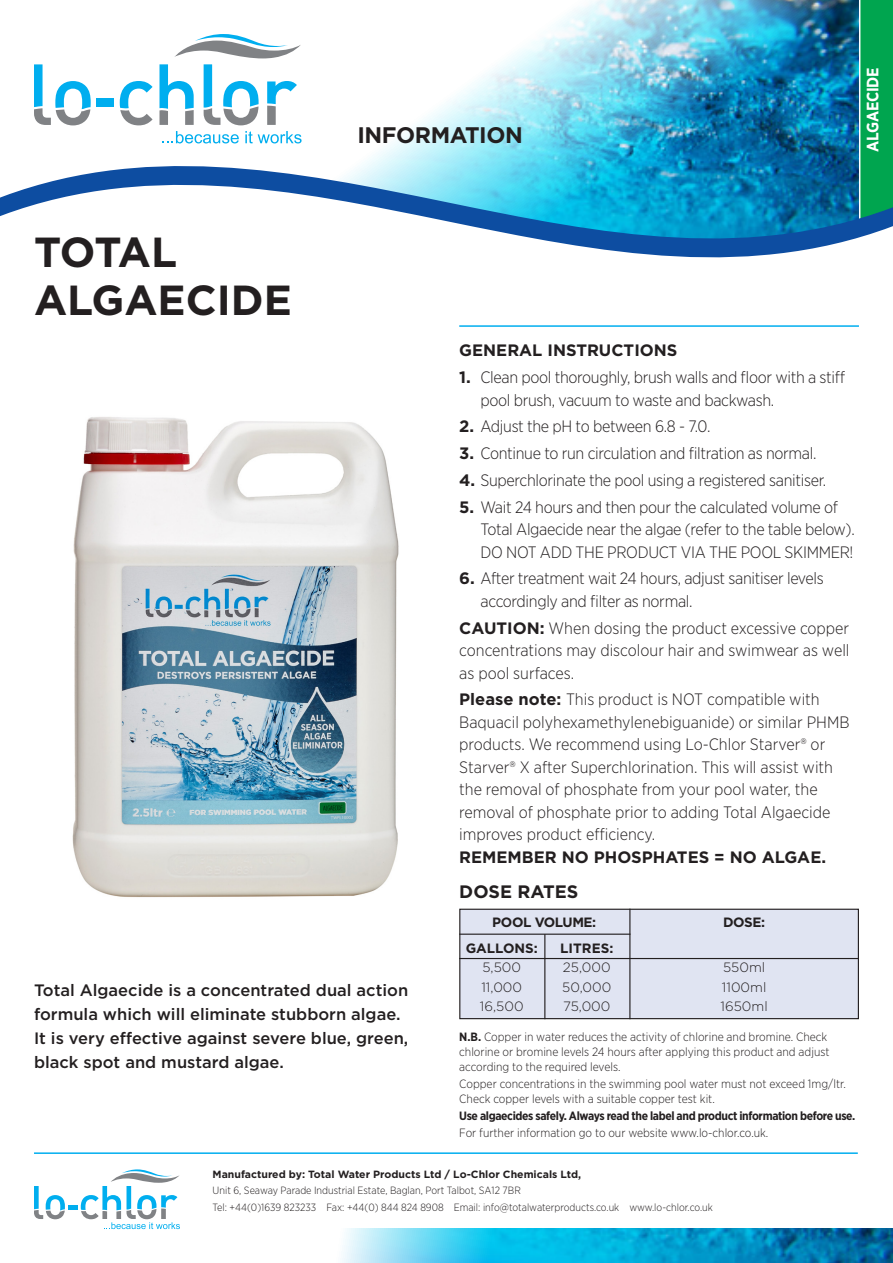
<style>
.page{position:relative;width:893px;height:1263px;background:#fff}
.page>*{position:absolute;margin:0;border:0;box-sizing:border-box;transform-origin:0 0}
.t1{font:700 42px/48px "Gotham";color:#231f20}
.t2{font:700 22.5px "Gotham";letter-spacing:-.02em;color:#231f20}
.t3{font:700 18px "Gotham";color:#231f20}
.t4{font:300 16.5px/22.5px "Gotham Narrow";letter-spacing:-.02em;color:#231f20}
.t5{font:300 16.5px/22.5px "Gotham Narrow";color:#231f20}
.t6{font:500 16.5px/24px "Gotham";color:#231f20}
.t7{font:700 16.5px "Gotham";color:#231f20}
.t8{font:700 16.5px "Gotham Narrow";letter-spacing:-.01em;color:#fff}
.t9{font:300 13.5px "Gotham";color:#231f20}
.t10{font:700 13.5px "Gotham";letter-spacing:-.03em;color:#231f20}
.t11{font:700 13.5px "Gotham";color:#231f20}
.t12{font:300 12px/15px "Gotham Narrow";color:#231f20}
.t13{font:700 12px "Gotham Narrow";letter-spacing:-.03em;color:#231f20}
.t14{font:300 10.5px "Gotham Narrow";color:#231f20}
.t15{font:700 10.5px "Gotham";color:#231f20}
.s1{font-family:"Gotham";font-weight:700}
.s2{font-weight:700}
</style>
<div class="page">
<img style="left:484px;top:0;width:375px;height:77px">
<svg style="left:34px;top:64px;width:9px;height:13px"></svg>
<svg style="left:159px;top:64px;width:9px;height:13px"></svg>
<svg style="left:204px;top:64px;width:9px;height:13px"></svg>
<svg style="left:174px;top:34px;width:127px;height:24px"></svg>
<svg style="left:34px;top:1169px;width:146px;height:60px"></svg>
<div style="left:860px;top:0;width:33px;height:77px;background:#00a54f"></div>
<svg style="left:0;top:77px;width:893px;height:181px"></svg>
<img style="left:72px;top:417px;width:327px;height:481px">
<hr style="left:459px;top:325px;width:400px;height:2px;background:#00aeef">
<hr style="left:34px;top:1152px;width:824px;height:2px;background:#00aeef">
<img style="left:342px;top:1229px;width:551px;height:34px">
<div style="left:460px;top:909px;width:398px;height:110px;background:#e0e4f2"></div>
<div style="left:459px;top:909px;width:400px;height:110px;border:1px solid #231f20"></div>
<hr style="left:544px;top:934px;width:1px;height:85px;background:#231f20">
<hr style="left:459px;top:958px;width:400px;height:1px;background:#231f20">
<hr style="left:629px;top:909px;width:1px;height:110px;background:#231f20">
<hr style="left:459px;top:933px;width:171px;height:2px;background:#231f20">
<p class="t2" style="left:357px;top:121px;width:167px">INFORMATION</p>
<p class="t8" style="left:862px;top:152px;width:87px;rotate:-90deg">ALGAECIDE</p>
<p class="t1" style="left:34px;top:228px;width:259px">TOTAL<br>ALGAECIDE</p>
<p class="t6" style="left:34px;top:977px;width:376px">Total Algaecide is a concentrated dual action formula which will eliminate stubborn algae.<br>It is very effective against severe blue, green, black spot and mustard algae.</p>
<p class="t7" style="left:459px;top:339px;width:220px">GENERAL INSTRUCTIONS</p>
<p class="t4" style="left:480px;top:366px;width:366px;text-indent:-21px"><span class="s1">1.</span> Clean pool thoroughly, brush walls and floor with a stiff pool brush, vacuum to waste and backwash.</p>
<p class="t4" style="left:459px;top:415px;width:253px"><span class="s1">2.</span> Adjust the pH to between 6.8 - 7.0.</p>
<p class="t4" style="left:459px;top:442px;width:359px"><span class="s1">3.</span> Continue to run circulation and filtration as normal.</p>
<p class="t4" style="left:459px;top:468px;width:369px"><span class="s1">4.</span> Superchlorinate the pool using a registered sanitiser.</p>
<p class="t4" style="left:480px;top:495px;width:376px;text-indent:-21px"><span class="s1">5.</span> Wait 24 hours and then pour the calculated volume of<br>Total Algaecide near the algae (refer to the table below).<br>DO NOT ADD THE PRODUCT VIA THE POOL SKIMMER!</p>
<p class="t4" style="left:480px;top:567px;width:345px;text-indent:-21px"><span class="s1">6.</span> After treatment wait 24 hours, adjust sanitiser levels accordingly and filter as normal.</p>
<p class="t4" style="left:459px;top:616px;width:392px;text-align:justify"><span class="s1">CAUTION:</span> When dosing the product excessive copper concentrations may discolour hair and swimwear as well as pool surfaces.</p>
<p class="t5" style="left:459px;top:688px;width:392px"><span class="s1">Please note:</span> This product is NOT compatible with Baquacil polyhexamethylenebiguanide) or similar PHMB products. We recommend using Lo-Chlor Starver® or Starver® X after Superchlorination. This will assist with the removal of phosphate from your pool water, the removal of phosphate prior to adding Total Algaecide improves product efficiency.<br><span class="s1">REMEMBER NO PHOSPHATES = NO ALGAE.</span></p>
<p class="t3" style="left:459px;top:879px;width:121px">DOSE RATES</p>
<p class="t10" style="left:492px;top:913px;width:105px">POOL VOLUME:</p>
<p class="t11" style="left:466px;top:939px;width:74px">GALLONS:</p>
<p class="t9" style="left:482px;top:959px;width:40px">5,500</p>
<p class="t9" style="left:481px;top:978px;width:42px">11,000</p>
<p class="t9" style="left:480px;top:998px;width:45px">16,500</p>
<p class="t10" style="left:560px;top:939px;width:55px">LITRES:</p>
<p class="t9" style="left:563px;top:959px;width:49px">25,000</p>
<p class="t9" style="left:562px;top:978px;width:51px">50,000</p>
<p class="t9" style="left:563px;top:998px;width:49px">75,000</p>
<p class="t10" style="left:723px;top:913px;width:44px">DOSE:</p>
<p class="t9" style="left:723px;top:959px;width:44px">550ml</p>
<p class="t9" style="left:722px;top:978px;width:46px">1100ml</p>
<p class="t9" style="left:721px;top:998px;width:49px">1650ml</p>
<p class="t12" style="left:459px;top:1029px;width:372px"><span class="s2">N.B.</span> Copper in water reduces the activity of chlorine and bromine. Check chlorine or bromine levels 24 hours after applying this product and adjust according to the required levels.</p>
<p class="t12" style="left:459px;top:1076px;width:388px">Copper concentrations in the swimming pool water must not exceed 1mg/ltr.<br>Check copper levels with a suitable copper test kit.</p>
<p class="t13" style="left:459px;top:1108px;width:398px">Use algaecides safely. Always read the label and product information before use.</p>
<p class="t12" style="left:459px;top:1125px;width:311px">For further information go to our website www.lo-chlor.co.uk.</p>
<p class="t15" style="left:213px;top:1167px;width:370px">Manufactured by: Total Water Products Ltd / Lo-Chlor Chemicals Ltd,</p>
<p class="t14" style="left:213px;top:1184px;width:310px">Unit 6, Seaway Parade Industrial Estate, Baglan, Port Talbot, SA12 7BR</p>
<p class="t14" style="left:213px;top:1201px;width:502px">Tel: +44(0)1639 823233 Fax: +44(0) 844 824 8908 Email: info@totalwaterproducts.co.uk www.lo-chlor.co.uk</p>
</div>
